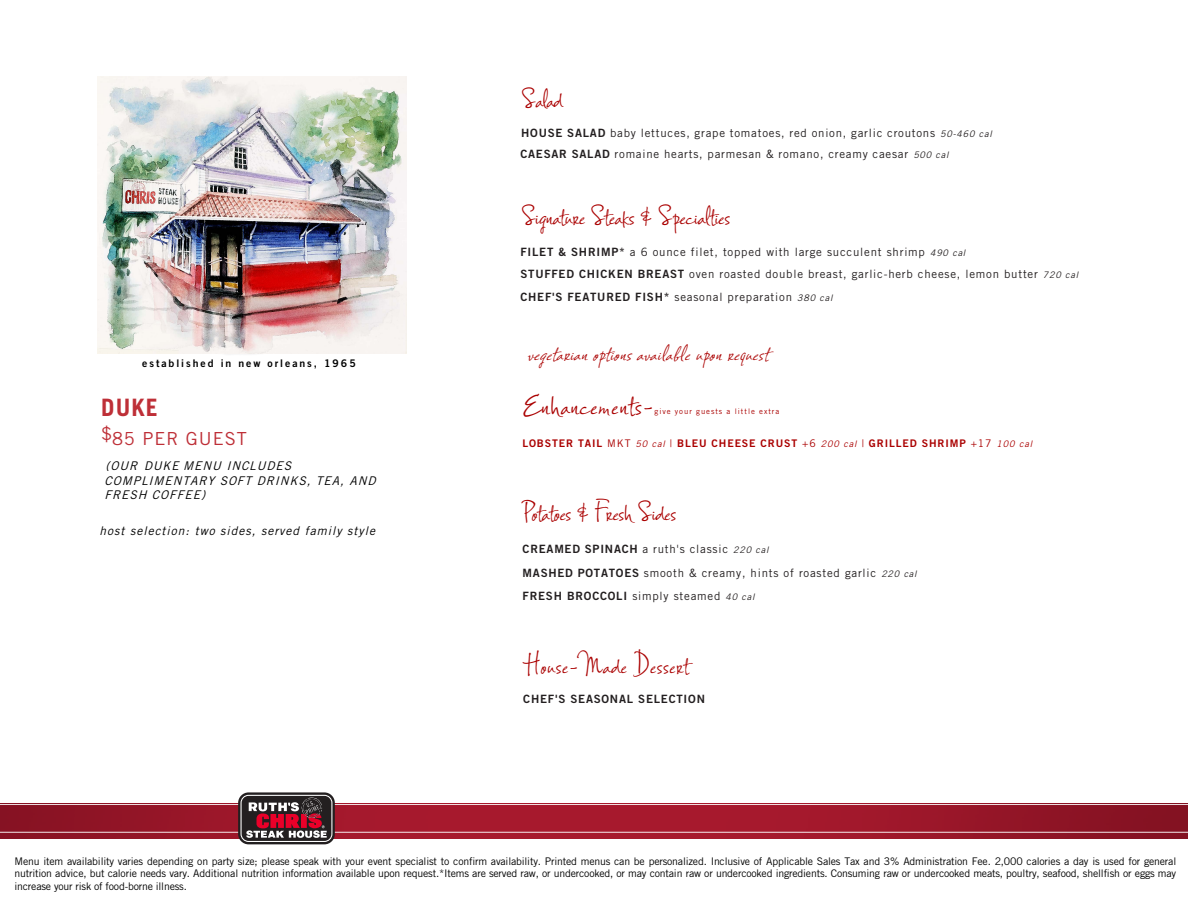
<style>
.page{position:relative;width:1188px;height:918px;background:#fff}
.page>*{position:absolute;margin:0;border:0;box-sizing:border-box;transform-origin:0 0}
.t1{font:37.5px "Ruths Hand";letter-spacing:.025em;color:#a00}
.t2{font:32.1px "Ruths Hand";color:#a00}
.t3{font:32.1px "Ruths Hand";letter-spacing:.025em;color:#a00}
.t4{font:italic 27px "Ruths Hand";color:#a00}
.t5{font:700 24px "Trade Gothic LT Std";color:#be2f37}
.t6{font:18px "Trade Gothic LT Std";letter-spacing:.055em;color:#be2f37}
.t7{font:italic 12px/14.4px "Trade Gothic LT Std";color:#000}
.t8{font:italic 12px "Trade Gothic LT Std";letter-spacing:.08em;color:#000}
.t9{font:11.4px/20.4px "Trade Gothic LT Std";letter-spacing:.065em;color:#231f20}
.t10{font:11.4px "Trade Gothic LT Std Bd 2";letter-spacing:.07em;color:#231f20}
.t11{font:10.5px/12.6px "Trade Gothic LT Std";letter-spacing:-.015em;color:#000;text-align:justify}
.t12{font:10.5px "Trade Gothic LT Std Bd 2";letter-spacing:.085em;color:#a00}
.t13{font:10.5px "Trade Gothic LT Std Bd 2";letter-spacing:.185em;color:#000}
.t14{font:7.65px "Trade Gothic LT Std";letter-spacing:.125em;color:#a00}
.s1{font-family:"Trade Gothic LT Std Bd 2"}
.s2{font-style:italic;font-size:9px}
.s3{font-style:inherit}
.s4{font-family:"Trade Gothic LT Std"}
.s5{font-family:"Trade Gothic LT Std";font-style:italic;font-size:9px}
</style>
<div class="page">
<img style="left:0;top:803px;width:1188px;height:36px">
<hr style="left:0;top:832px;width:1188px;height:1px;background:#fff">
<hr style="left:0;top:804px;width:1188px;height:1px;background:#fff">
<svg style="left:238px;top:792px;width:97px;height:52px"></svg>
<svg style="left:241px;top:795px;width:91px;height:47px;background:#70484f"></svg>
<img style="left:98px;top:76px;width:308px;height:277px">
<h2 class="t2" style="left:521px;top:80px;width:43px">Salad</h2>
<p class="t9" style="left:520px;top:123px;width:473px"><span class="s1">HOUSE SALAD</span> baby lettuces, grape tomatoes, red onion, garlic croutons <span class="s2">50-460 cal<br></span><span class="s1">CAESAR SALAD</span> romaine hearts, parmesan &amp; romano, creamy caesar <span class="s2">500 cal</span></p>
<p class="t13" style="left:142px;top:358px;width:215px">established in new orleans, 1965</p>
<h3 class="t5" style="left:101px;top:394px;width:58px">DUKE</h3>
<h3 class="t6" style="left:101px;top:428px;width:147px">$85 PER GUEST</h3>
<p class="t7" style="left:104px;top:459px;width:276px">(OUR <span class="s3">DU KE</span> MENU INCLUDES<br>COMPLIMENTARY SOFT DRINKS, TEA, AND<br>FRESH COFFEE)</p>
<p class="t8" style="left:100px;top:524px;width:277px">host selection: two sides, served family style</p>
<h2 class="t2" style="left:521px;top:197px;width:211px">Signature Steaks &amp; Specialties</h2>
<p class="t9" style="left:520px;top:241px;width:559px;line-height:22.4px"><span class="s1">FILET &amp; SHRIMP*</span> a 6 ounce filet, topped with large succulent shrimp <span class="s2">490 cal<br></span><span class="s1">STUFFED CHICKEN BREAST</span> oven roasted double breast, garlic-herb cheese, lemon butter <span class="s2">720 cal</span></p>
<p class="t10" style="left:520px;top:290px;width:314px">CHEF'S FEATURED FISH* <span class="s4">seasonal preparation</span> <span class="s5">380 cal</span></p>
<h3 class="t4" style="left:528px;top:337px;width:246px">vegetarianoptionsavailableuponrequest</h3>
<h1 class="t1" style="left:523px;top:383px;width:132px">Enhancements-</h1>
<p class="t14" style="left:655px;top:407px;width:126px">give your guests a little extra</p>
<p class="t12" style="left:522px;top:437px;width:512px">LOBSTER TAIL <span class="s4">MKT</span> <span class="s5">50 cal</span> <span class="s4">|</span> BLEU CHEESE CRUST <span class="s4">+6</span> <span class="s5">200 cal</span> <span class="s4">|</span> GRILLED SHRIMP <span class="s4">+17</span> <span class="s5">100 cal</span></p>
<h2 class="t2" style="left:521px;top:493px;width:156px">Potatoes &amp; Fresh Sides</h2>
<p class="t10" style="left:523px;top:542px;width:247px">CREAMED SPINACH <span class="s4">a ruth's classic</span> <span class="s5">220 cal</span></p>
<p class="t9" style="left:523px;top:562px;width:396px"><span class="s1">MASHED POTATOES</span> smooth &amp; creamy, hints of roasted garlic <span class="s2">220 cal</span></p>
<p class="t10" style="left:523px;top:589px;width:233px">FRESH BROCCOLI <span class="s4">simply steamed</span> <span class="s5">40 cal</span></p>
<h2 class="t3" style="left:523px;top:646px;width:167px">House-Made Dessert</h2>
<p class="t10" style="left:523px;top:692px;width:183px">CHEF'S SEASONAL SELECTION</p>
<p class="t11" style="left:15px;top:855px;width:1163px">Menu item availability varies depending on party size; please speak with your event specialist to confirm availability. Printed menus can be personalized. Inclusive of Applicable Sales Tax and 3% Administration Fee. 2,000 calories a day is used for general nutrition advice, but calorie needs vary. Additional nutrition information available upon request.*Items are served raw, or undercooked, or may contain raw or undercooked ingredients. Consuming raw or undercooked meats, poultry, seafood, shellfish or eggs may increase your risk of food-borne illness.</p>
</div>
